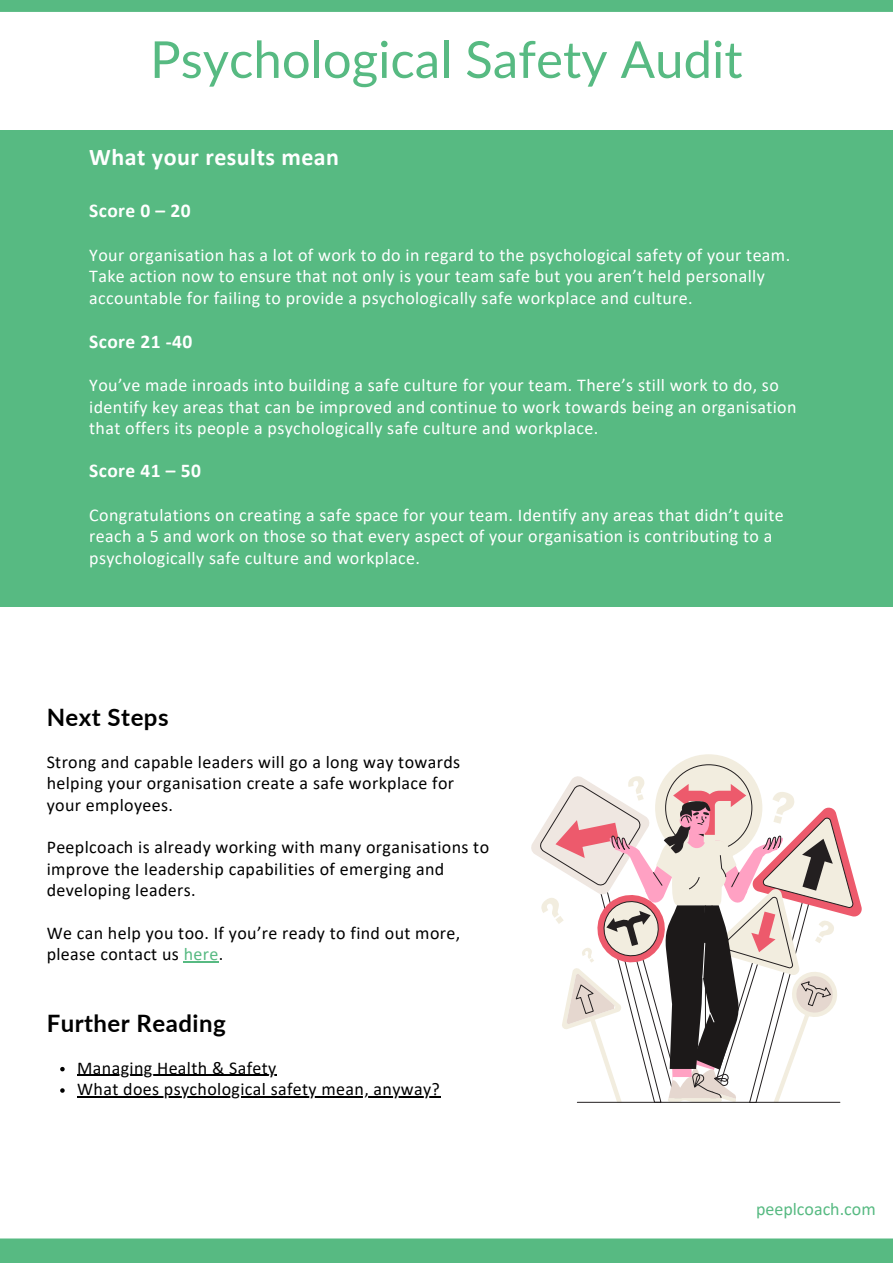
<style>
.page{position:relative;width:893px;height:1264px;background:#fff}
.page>*{position:absolute;margin:0;border:0;box-sizing:border-box;transform-origin:0 0}
.t1{font:51px "Lato";color:#57ba82}
.t2{font:700 24px "Lato";letter-spacing:.02em;color:#000}
.t3{font:700 24px "Calibri";letter-spacing:.02em;color:#fff}
.t4{font:700 19.5px "Calibri";letter-spacing:.02em;color:#fff}
.t5{font:18px/21.3px "Calibri";letter-spacing:.02em;color:#fff}
.t6{font:18px/21.3px "Calibri";letter-spacing:.02em;color:#000}
.t7{font:18px "Calibri";color:#57ba82}
.s1{color:#57ba82}
</style>
<div class="page">
<div style="left:0;top:0;width:892px;height:12px;background:#57ba82"></div>
<div style="left:0;top:131px;width:892px;height:476px;background:#57ba82"></div>
<div style="left:0;top:1238px;width:892px;height:24px;background:#57ba82"></div>
<svg style="left:60px;top:1066px;width:5px;height:5px"></svg>
<hr style="left:77px;top:1074px;width:200px;height:1px;background:#000">
<svg style="left:60px;top:1088px;width:5px;height:4px"></svg>
<hr style="left:77px;top:1096px;width:363px;height:1px;background:#000">
<hr style="left:184px;top:961px;width:35px;height:1px;background:#57ba82">
<div style="left:655px;top:754px;width:107px;height:107px;background:#f2eddf;border-radius:50%"></div>
<svg style="left:531px;top:775px;width:330px;height:327px"></svg>
<hr style="left:577px;top:1102px;width:262px;height:1px;background:#231f20">
<p class="t1" style="left:150px;top:28px;width:594px">Psychological Safety Audit</p>
<p class="t3" style="left:89px;top:147px;width:251px">What your results mean</p>
<p class="t4" style="left:89px;top:202px;width:103px">Score 0 – 20</p>
<p class="t5" style="left:89px;top:246px;width:702px">Your organisation has a lot of work to do in regard to the psychological safety of your team.<br>Take action now to ensure that not only is your team safe but you aren’t held personally accountable for failing to provide a psychologically safe workplace and culture.</p>
<p class="t4" style="left:89px;top:333px;width:105px">Score 21 -40</p>
<p class="t5" style="left:89px;top:376px;width:708px">You’ve made inroads into building a safe culture for your team. There’s still work to do, so identify key areas that can be improved and continue to work towards being an organisation that offers its people a psychologically safe culture and workplace.</p>
<p class="t4" style="left:89px;top:462px;width:113px">Score 41 – 50</p>
<p class="t5" style="left:89px;top:505px;width:696px">Congratulations on creating a safe space for your team. Identify any areas that didn’t quite reach a 5 and work on those so that every aspect of your organisation is contributing to a psychologically safe culture and workplace.</p>
<p class="t2" style="left:47px;top:702px;width:123px">Next Steps</p>
<p class="t6" style="left:47px;top:752px;width:415px">Strong and capable leaders will go a long way towards helping your organisation create a safe workplace for your employees.</p>
<p class="t6" style="left:47px;top:838px;width:444px">Peeplcoach is already working with many organisations to improve the leadership capabilities of emerging and developing leaders.</p>
<p class="t6" style="left:47px;top:923px;width:415px">We can help you too. If you’re ready to find out more, please contact us <span class="s1">here</span>.</p>
<p class="t2" style="left:47px;top:1008px;width:181px">Further Reading</p>
<p class="t6" style="left:77px;top:1058px;width:200px">Managing Health &amp; Safety</p>
<p class="t6" style="left:77px;top:1079px;width:364px">What does psychological safety mean, anyway?</p>
<p class="t7" style="left:756px;top:1201px;width:121px">peeplcoach.com</p>
</div>
